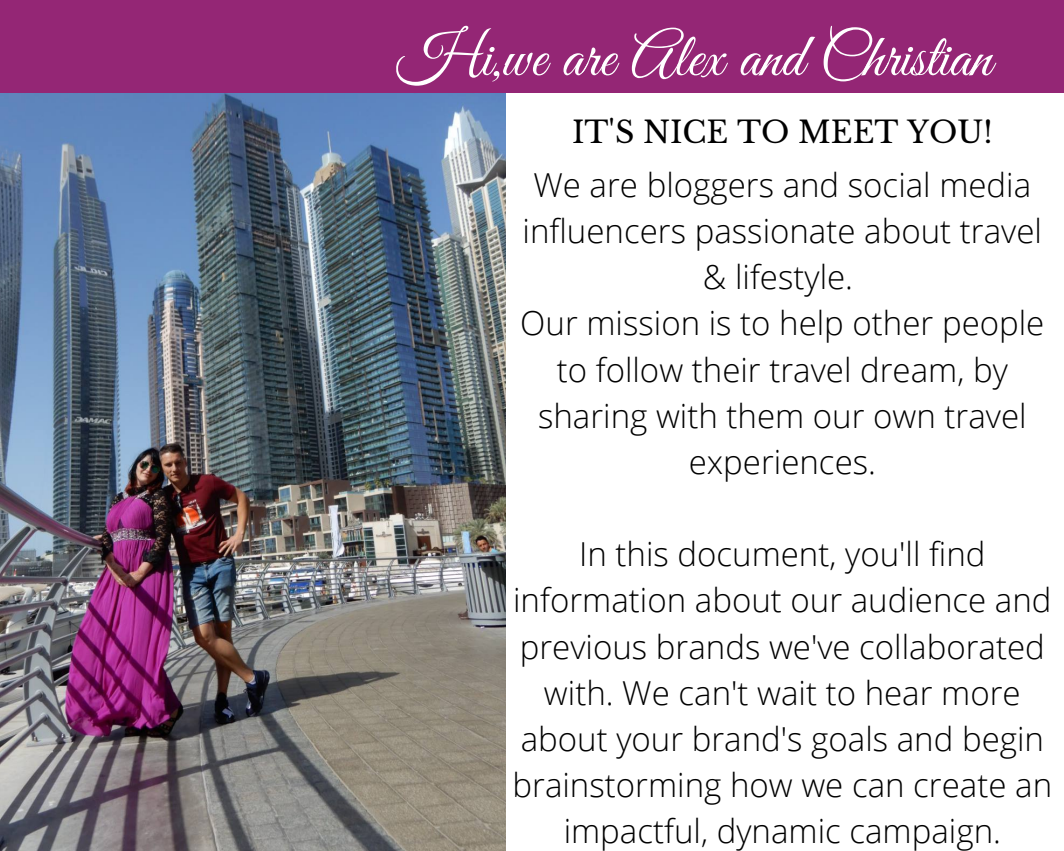
<style>
.page{position:relative;width:1064px;height:851px;background:#fff}
.page>*{position:absolute;margin:0;border:0;box-sizing:border-box;transform-origin:0 0}
.t1{font:61.5px "Great Vibes";color:#fff}
.t2{font:300 33px/46.2px "Open Sans";color:#000;text-align:center}
.t3{font:30px "Libre Baskerville";color:#000}
</style>
<div class="page">
<img style="left:0;top:92px;width:505px;height:758px">
<div style="left:0;top:0;width:1063px;height:92px;background:#942675"></div>
<p class="t1" style="left:396px;top:23px;width:596px">Hi,we are Alex and Christian</p>
<p class="t3" style="left:572px;top:114px;width:422px">IT'S NICE TO MEET YOU!</p>
<p class="t2" style="left:522px;top:161px;width:520px">We are bloggers and social media influencers passionate about travel &amp; lifestyle.</p>
<p class="t2" style="left:520px;top:299px;width:525px">Our mission is to help other people to follow their travel dream, by sharing with them our own travel experiences.</p>
<p class="t2" style="left:512px;top:530px;width:541px">In this document, you'll find information about our audience and previous brands we've collaborated with. We can't wait to hear more about your brand's goals and begin brainstorming how we can create an impactful, dynamic campaign.</p>
</div>
